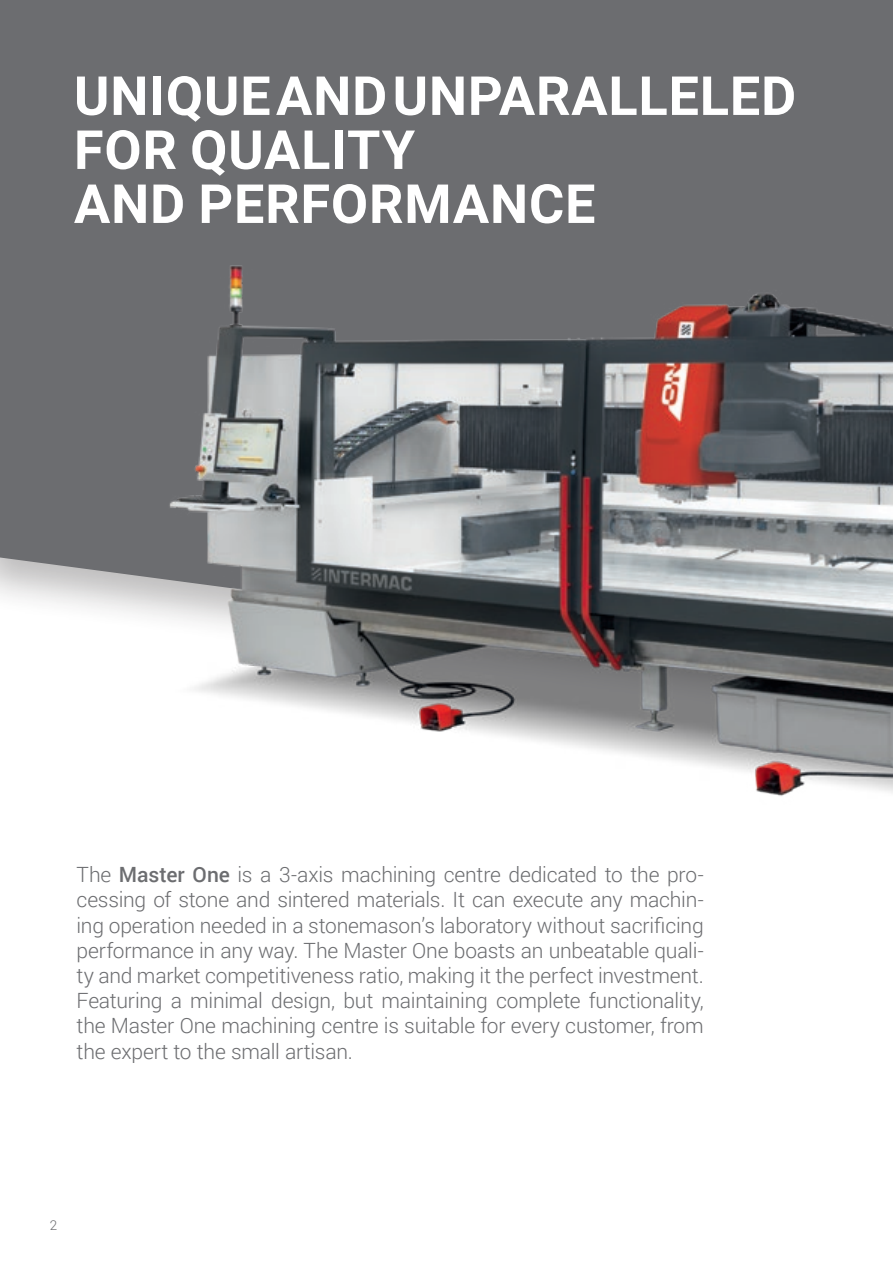
<style>
.page{position:relative;width:893px;height:1263px;background:#fff}
.page>*{position:absolute;margin:0;border:0;box-sizing:border-box;transform-origin:0 0}
.t1{font:700 54px/54px "Roboto";letter-spacing:.015em;color:#fff}
.t2{font:300 21px/25.2px "Roboto";letter-spacing:-.01em;color:#6c6d70;text-align:justify}
.t3{font:300 13.5px "Roboto";color:#6c6d70}
.s1{font-weight:500}
</style>
<div class="page">
<div style="left:0;top:0;width:893px;height:605px;background:#6c6d70"></div>
<img style="left:77px;top:79px;width:816px;height:717px">
<p class="t1" style="left:74px;top:67px;width:724px">UNIQUE AND UNPARALLELED<br>FOR QUALITY<br>AND PERFORMANCE</p>
<p class="t2" style="left:77px;top:861px;width:629px">The <span class="s1">Master One</span> is a 3-axis machining centre dedicated to the pro&shy;cessing of stone and sintered materials. It can execute any machin&shy;ing operation needed in a stonemason’s laboratory without sacrificing performance in any way. The Master One boasts an unbeatable quali&shy;ty and market competitiveness ratio, making it the perfect investment.<br>Featuring a minimal design, but maintaining complete functionality, the Master One machining centre is suitable for every customer, from the expert to the small artisan.</p>
<p class="t3" style="left:50px;top:1215px;width:9px">2</p>
</div>
